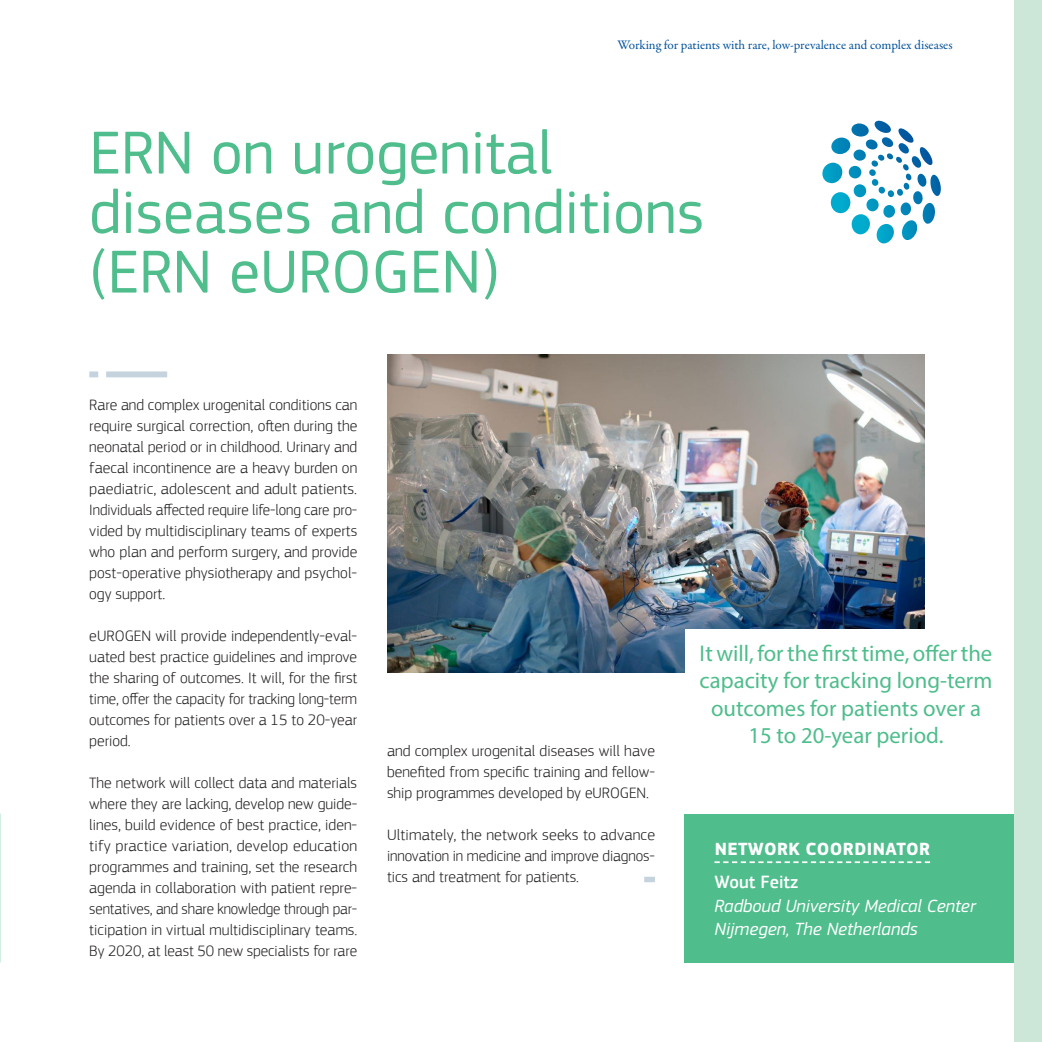
<style>
.page{position:relative;width:1042px;height:1042px;background:#fff}
.page>*{position:absolute;margin:0;border:0;box-sizing:border-box;transform-origin:0 0}
._01-ERN_Title_Green{font:63px/59.5px "EC Square Sans Pro";color:#4fbd8c}
._03-ERN_Exergue{font:22.75px/27.1px "Myriad Pro";color:#4fbd8c;text-align:center}
._06-Network_Function{font:italic 18.38px/23.6px "EC Square Sans Pro";color:#fff}
._04-Network_Title{font:700 18.38px "EC Square Sans Pro";letter-spacing:.02em;color:#fff}
._05-Network_Name{font:500 18.38px "EC Square Sans Pro";color:#fff}
._02-ERN_Body{font:300 15.75px/21px "EC Square Sans Pro";color:#231f20;text-align:justify}
._02-ERN_Body___FILET{font:300 15.75px/21px "EC Square Sans Pro";color:#231f20;text-align:justify}
._02-ERN_Body___BLOC{font:300 15.75px/21px "EC Square Sans Pro";color:#231f20;text-align:justify}
.t1{font:13.12px "Garamond Premr Pro";color:#01519b}
</style>
<div class="page">
<img style="left:387px;top:355px;width:538px;height:317px">
<div style="left:685px;top:629px;width:322px;height:128px;background:#fff"></div>
<div style="left:685px;top:814px;width:357px;height:148px;background:#4fbd8c"></div>
<svg style="left:714px;top:861px;width:216px;height:2px"></svg>
<svg style="left:89px;top:371px;width:79px;height:6px"></svg>
<svg style="left:387px;top:877px;width:268px;height:5px"></svg>
<div style="left:1014px;top:0;width:28px;height:1042px;background:#cce7d7"></div>
<svg style="left:822px;top:121px;width:119px;height:123px"></svg>
<p class="t1" style="left:617px;top:37px;width:337px">Working for patients with rare, low-prevalence and complex diseases</p>
<p class="_01-ERN_Title_Green" style="left:89px;top:123px;width:616px">ERN on urogenital diseases and conditions (ERN eUROGEN)</p>
<p class="_02-ERN_Body___FILET" style="left:89px;top:394px;width:270px">Rare and complex urogenital conditions can require surgical correction, often during the neonatal period or in childhood. Urinary and faecal incontinence are a heavy burden on paediatric, adolescent and adult patients.<br>Individuals affected require life-long care pro&shy;vided by multidisciplinary teams of experts who plan and perform surgery, and provide post-operative physiotherapy and psychol&shy;ogy support.</p>
<p class="_02-ERN_Body" style="left:89px;top:625px;width:270px">eUROGEN will provide independently-eval&shy;uated best practice guidelines and improve the sharing of outcomes. It will, for the first time, offer the capacity for tracking long-term outcomes for patients over a 15 to 20-year period.</p>
<p class="_02-ERN_Body" style="left:89px;top:772px;width:270px">The network will collect data and materials where they are lacking, develop new guide&shy;lines, build evidence of best practice, iden&shy;tify practice variation, develop education programmes and training, set the research agenda in collaboration with patient repre&shy;sentatives, and share knowledge through par&shy;ticipation in virtual multidisciplinary teams.<br>By 2020, at least 50 new specialists for rare</p>
<p class="_02-ERN_Body" style="left:387px;top:740px;width:269px">and complex urogenital diseases will have benefited from specific training and fellow&shy;ship programmes developed by eUROGEN.</p>
<p class="_02-ERN_Body___BLOC" style="left:387px;top:824px;width:270px">Ultimately, the network seeks to advance innovation in medicine and improve diagnos&shy;tics and treatment for patients.</p>
<p class="_03-ERN_Exergue" style="left:699px;top:640px;width:294px">It will, for the first time, offer the capacity for tracking long-term outcomes for patients over a<br>15 to 20-year period.</p>
<p class="_04-Network_Title" style="left:715px;top:837px;width:217px">NETWORK COORDINATOR</p>
<p class="_05-Network_Name" style="left:714px;top:871px;width:86px">Wout Feitz</p>
<p class="_06-Network_Function" style="left:714px;top:894px;width:263px">Radboud University Medical Center<br>Nijmegen, The Netherlands</p>
</div>
